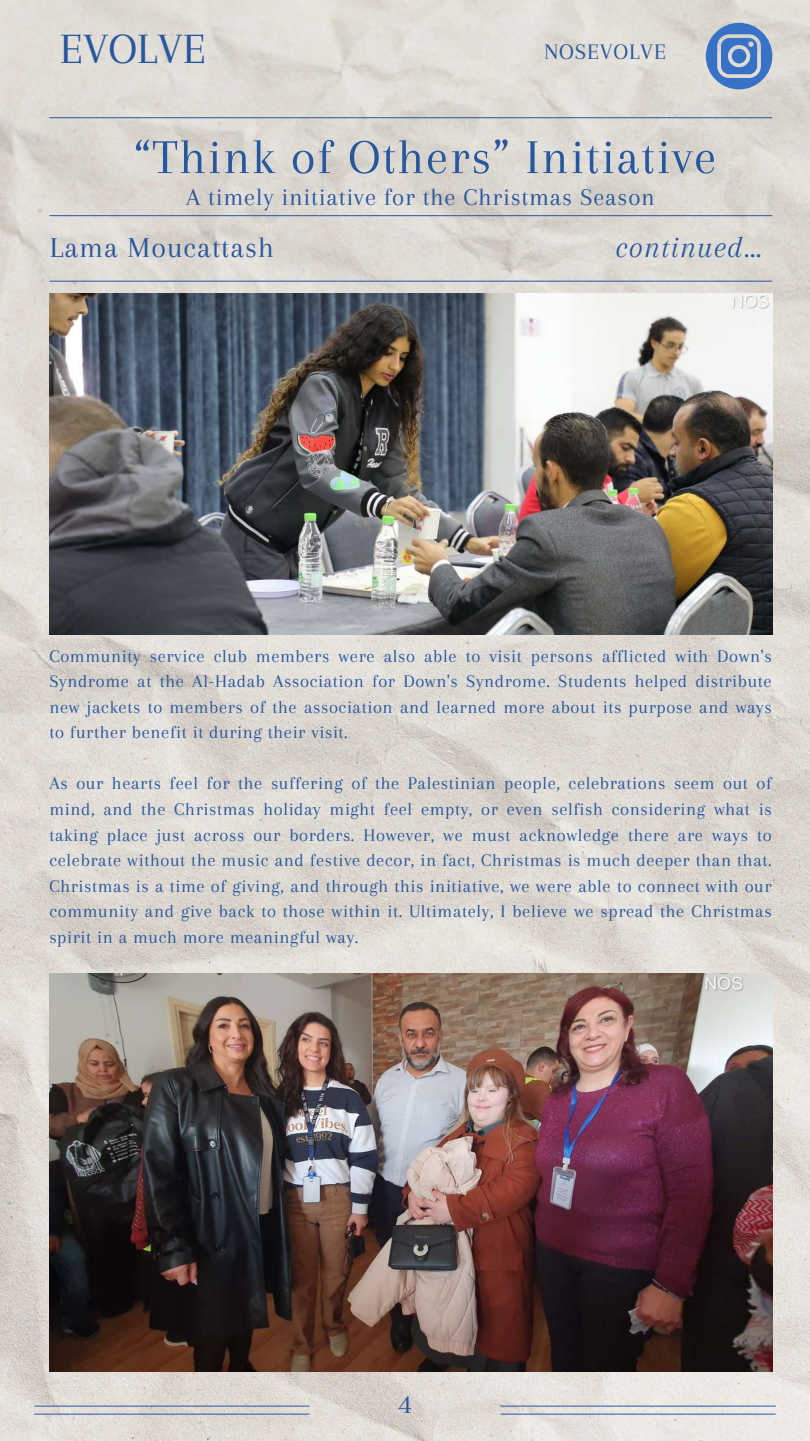
<style>
.page{position:relative;width:810px;height:1441px;background:#fff}
.page>*{position:absolute;margin:0;border:0;box-sizing:border-box;transform-origin:0 0}
.t1{font:50.4px "Arapey";letter-spacing:.035em;color:#27579d}
.t2{font:44.8px "Arapey";color:#27579d}
.t3{font:italic 31px "Arapey";letter-spacing:.035em;color:#27579d}
.t4{font:30px "Arapey";letter-spacing:.035em;color:#27579d}
.t5{font:29px "Arapey";color:#27579d}
.t6{font:25px "Arapey";letter-spacing:.035em;color:#27579d}
.t7{font:23px "Arapey";letter-spacing:.035em;color:#27579d}
.t8{font:18.5px/25.5px "Arapey";letter-spacing:.035em;color:#27579d;text-align:justify}
</style>
<div class="page">
<img style="left:0;top:0;width:810px;height:1440px">
<hr style="left:50px;top:117px;width:722px;height:1px;background:#27579d">
<hr style="left:50px;top:215px;width:722px;height:1px;background:#27579d">
<hr style="left:501px;top:1413px;width:274px;height:1px;background:#27579d">
<hr style="left:501px;top:1405px;width:274px;height:1px;background:#27579d">
<hr style="left:35px;top:1413px;width:274px;height:1px;background:#27579d">
<hr style="left:35px;top:1405px;width:274px;height:1px;background:#27579d">
<hr style="left:50px;top:281px;width:722px;height:1px;background:#27579d">
<svg style="left:706px;top:23px;width:66px;height:66px"></svg>
<img style="left:49px;top:973px;width:723px;height:398px">
<img style="left:49px;top:293px;width:723px;height:341px">
<h2 class="t2" style="left:60px;top:24px;width:148px">EVOLVE</h2>
<p class="t7" style="left:544px;top:39px;width:123px">NOSEVOLVE</p>
<h1 class="t1" style="left:134px;top:129px;width:584px">“Think of Others” Initiative</h1>
<h3 class="t6" style="left:186px;top:183px;width:470px">A timely initiative for the Christmas Season</h3>
<h3 class="t4" style="left:50px;top:231px;width:226px">Lama Moucattash</h3>
<h3 class="t3" style="left:616px;top:230px;width:148px">continued…</h3>
<p class="t8" style="left:49px;top:643px;width:724px">Community service club members were also able to visit persons afflicted with Down's Syndrome at the Al-Hadab Association for Down's Syndrome. Students helped distribute new jackets to members of the association and learned more about its purpose and ways to further benefit it during their visit.</p>
<p class="t8" style="left:49px;top:770px;width:724px">As our hearts feel for the suffering of the Palestinian people, celebrations seem out of mind, and the Christmas holiday might feel empty, or even selfish considering what is taking place just across our borders. However, we must acknowledge there are ways to celebrate without the music and festive decor, in fact, Christmas is much deeper than that.<br>Christmas is a time of giving, and through this initiative, we were able to connect with our community and give back to those within it. Ultimately, I believe we spread the Christmas spirit in a much more meaningful way.</p>
<h3 class="t5" style="left:398px;top:1387px;width:15px">4</h3>
</div>
